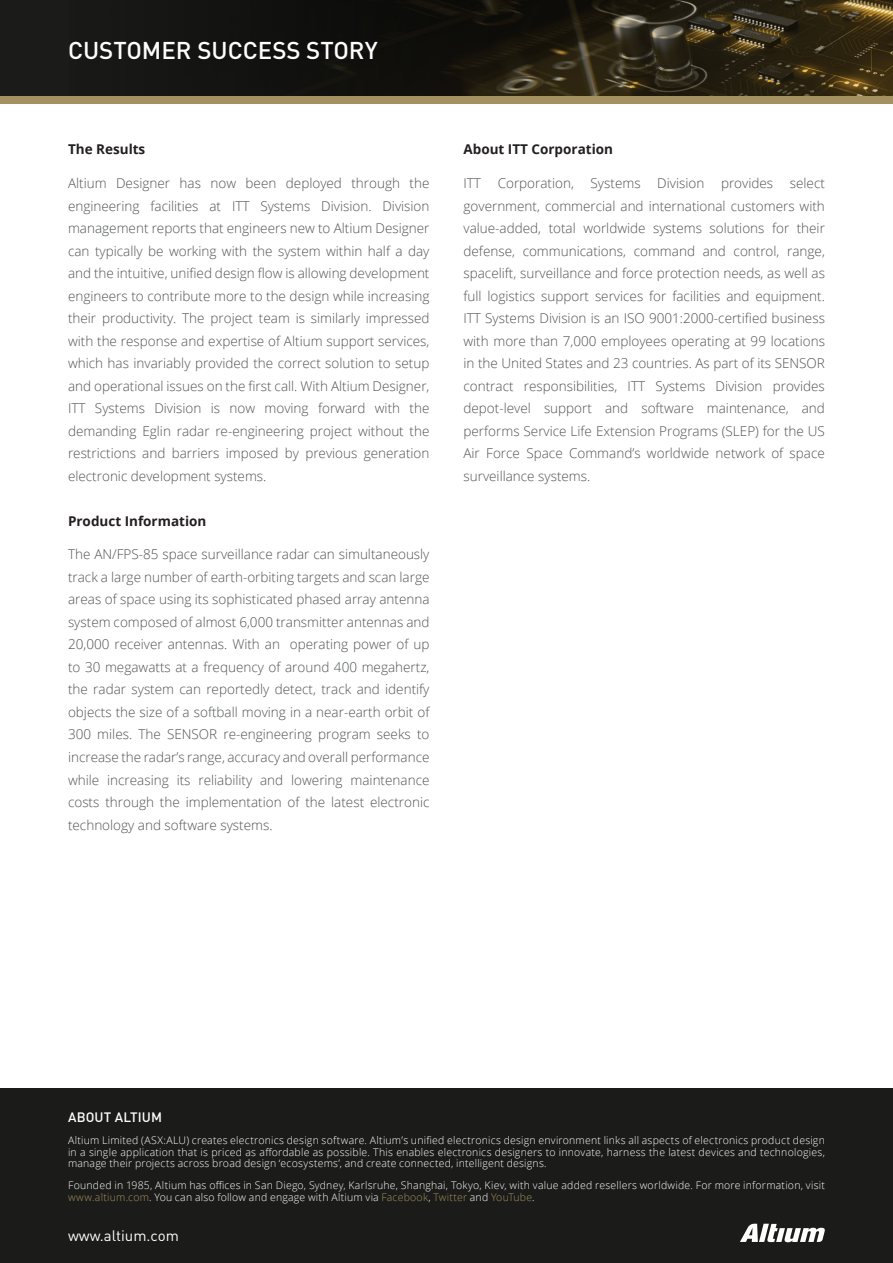
<style>
.page{position:relative;width:893px;height:1263px;background:#fff}
.page>*{position:absolute;margin:0;border:0;box-sizing:border-box;transform-origin:0 0}
.t1{font:500 24px "DIN Pro";color:#fff}
.t2{font:15px "DIN Pro";color:#fff}
.t3{font:300 13.5px/22.5px "Open Sans";color:#4f5151;text-align:justify}
.t4{font:700 13.5px "Open Sans";color:#231f20}
.t5{font:500 13.5px "DIN Pro";letter-spacing:.01em;color:#fff}
.t6{font:300 10.5px/11.2px "Open Sans";letter-spacing:.02em;color:#fff;text-align:justify}
.s1{color:#a6925f}
</style>
<div class="page">
<div style="left:0;top:87px;width:893px;height:16px;background:#a5915f"></div>
<div style="left:0;top:0;width:893px;height:96px;background:#1b1b1a"></div>
<img style="left:263px;top:0;width:630px;height:96px">
<div style="left:0;top:1088px;width:893px;height:175px;background:#1b1b1a"></div>
<svg style="left:740px;top:1224px;width:85px;height:18px"></svg>
<h1 class="t1" style="left:68px;top:34px;width:311px">CUSTOMER SUCCESS STORY</h1>
<p class="t4" style="left:68px;top:140px;width:79px">The Results</p>
<p class="t3" style="left:68px;top:172px;width:363px">Altium Designer has now been deployed through the engineering facilities at ITT Systems Division. Division management reports that engineers new to Altium Designer can typically be working with the system within half a day and the intuitive, unified design flow is allowing development engineers to contribute more to the design while increasing their productivity. The project team is similarly impressed with the response and expertise of Altium support services, which has invariably provided the correct solution to setup and operational issues on the first call. With Altium Designer, ITT Systems Division is now moving forward with the demanding Eglin radar re-engineering project without the restrictions and barriers imposed by previous generation electronic development systems.</p>
<p class="t4" style="left:68px;top:511px;width:140px">Product Information</p>
<p class="t3" style="left:68px;top:543px;width:363px">The AN/FPS-85 space surveillance radar can simultaneously track a large number of earth-orbiting targets and scan large areas of space using its sophisticated phased array antenna system composed of almost 6,000 transmitter antennas and 20,000 receiver antennas. With an operating power of up to 30 megawatts at a frequency of around 400 megahertz, the radar system can reportedly detect, track and identify objects the size of a softball moving in a near-earth orbit of 300 miles. The SENSOR re-engineering program seeks to increase the radar’s range, accuracy and overall performance while increasing its reliability and lowering maintenance costs through the implementation of the latest electronic technology and software systems.</p>
<p class="t4" style="left:463px;top:140px;width:151px">About ITT Corporation</p>
<p class="t3" style="left:463px;top:172px;width:363px">ITT Corporation, Systems Division provides select government, commercial and international customers with value-added, total worldwide systems solutions for their defense, communications, command and control, range, spacelift, surveillance and force protection needs, as well as full logistics support services for facilities and equipment.<br>ITT Systems Division is an ISO 9001:2000-certified business with more than 7,000 employees operating at 99 locations in the United States and 23 countries. As part of its SENSOR contract responsibilities, ITT Systems Division provides depot-level support and software maintenance, and performs Service Life Extension Programs (SLEP) for the US Air Force Space Command’s worldwide network of space surveillance systems.</p>
<p class="t5" style="left:68px;top:1108px;width:96px">ABOUT ALTIUM</p>
<p class="t6" style="left:68px;top:1135px;width:758px">Altium Limited (ASX:ALU) creates electronics design software. Altium’s unified electronics design environment links all aspects of electronics product design in a single application that is priced as affordable as possible. This enables electronics designers to innovate, harness the latest devices and technologies, manage their projects across broad design ‘ecosystems’, and create connected, intelligent designs.</p>
<p class="t6" style="left:68px;top:1180px;width:758px">Founded in 1985, Altium has offices in San Diego, Sydney, Karlsruhe, Shanghai, Tokyo, Kiev, with value added resellers worldwide. For more information, visit <span class="s1">www.altium.com</span>. You can also follow and engage with Altium via <span class="s1">Facebook</span>, <span class="s1">Twitter</span> and <span class="s1">YouTube</span>.</p>
<p class="t2" style="left:68px;top:1226px;width:112px">www.altium.com</p>
</div>
